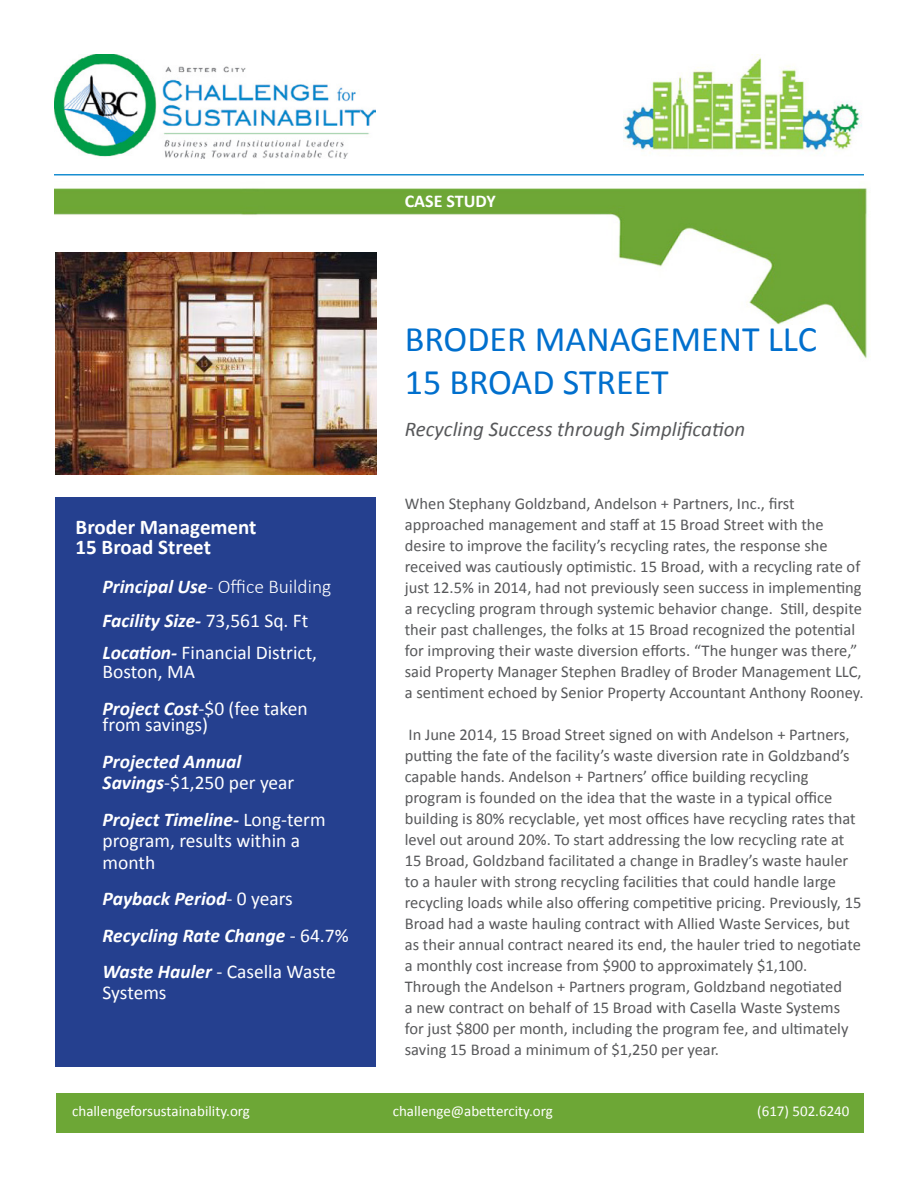
<style>
.page{position:relative;width:918px;height:1188px;background:#fff}
.page>*{position:absolute;margin:0;border:0;box-sizing:border-box;transform-origin:0 0}
.t1{font:36px/43.2px "Calibri";color:#006fcd}
.t2{font:italic 21px "Calibri";color:#57585a}
.t3{font:700 21px/19.5px "Calibri";color:#fff}
.t4{font:italic 700 19.5px/36.5px "Calibri";color:#fff}
.t5{font:19.5px/21.5px "Calibri";color:#fff}
.t6{font:700 18px "Calibri";color:#fff}
.t7{font:16.5px/21px "Calibri";color:#57585a}
.t8{font:15px "Calibri";color:#fff}
.s1{font-weight:300;font-style:normal}
.s2{font-weight:400;font-style:normal}
.s3{font-weight:700;font-style:italic}
</style>
<div class="page">
<img style="left:54px;top:187px;width:816px;height:172px">
<img style="left:54px;top:54px;width:322px;height:105px">
<img style="left:623px;top:54px;width:239px;height:100px">
<hr style="left:54px;top:174px;width:810px;height:2px;background:#198ed1">
<div style="left:56px;top:498px;width:320px;height:569px;background:#25408f"></div>
<img style="left:55px;top:252px;width:322px;height:223px">
<div style="left:56px;top:1093px;width:807px;height:40px;background:#6da736"></div>
<p class="t6" style="left:405px;top:189px;width:93px">CASE STUDY</p>
<p class="t3" style="left:76px;top:517px;width:182px">Broder Management<br>15 Broad Street</p>
<p class="t4" style="left:103px;top:569px;width:230px;line-height:34.5px">Principal Use<span class="s1">- Office Building<br></span>Facility Size- <span class="s2">73,561 Sq. Ft</span></p>
<p class="t5" style="left:103px;top:642px;width:216px;line-height:19.5px"><span class="s3">Location-</span> Financial District,<br>Boston, MA</p>
<p class="t5" style="left:103px;top:700px;width:207px;line-height:16.5px"><span class="s3">Project Cost</span>-$0 (fee taken from savings)</p>
<p class="t4" style="left:103px;top:751px;width:193px;line-height:21.5px">Projected Annual<br>Savings<span class="s2">-$1,250 per year</span></p>
<p class="t5" style="left:103px;top:809px;width:225px"><span class="s3">Project Timeline-</span> Long-term program, results within a month</p>
<p class="t4" style="left:103px;top:880px;width:248px">Payback Period<span class="s2">- 0 years<br></span>Recycling Rate Change <span class="s2">- 64.7%<br></span>Waste Hauler <span class="s2">- Casella Waste</span></p>
<p class="t5" style="left:103px;top:982px;width:65px">Systems</p>
<h1 class="t1" style="left:405px;top:318px;width:414px">BRODER MANAGEMENT LLC<br>15 BROAD STREET</h1>
<p class="t2" style="left:405px;top:414px;width:342px">Recycling Success through Simplification</p>
<p class="t7" style="left:405px;top:493px;width:460px">When Stephany Goldzband, Andelson + Partners, Inc., first approached management and staff at 15 Broad Street with the desire to improve the facility’s recycling rates, the response she received was cautiously optimistic. 15 Broad, with a recycling rate of just 12.5% in 2014, had not previously seen success in implementing a recycling program through systemic behavior change. Still, despite their past challenges, the folks at 15 Broad recognized the potential for improving their waste diversion efforts. “The hunger was there,” said Property Manager Stephen Bradley of Broder Management LLC, a sentiment echoed by Senior Property Accountant Anthony Rooney.</p>
<p class="t7" style="left:405px;top:724px;width:458px">In June 2014, 15 Broad Street signed on with Andelson + Partners, putting the fate of the facility’s waste diversion rate in Goldzband’s capable hands. Andelson + Partners’ office building recycling program is founded on the idea that the waste in a typical office building is 80% recyclable, yet most offices have recycling rates that level out around 20%. To start addressing the low recycling rate at 15 Broad, Goldzband facilitated a change in Bradley’s waste hauler to a hauler with strong recycling facilities that could handle large recycling loads while also offering competitive pricing. Previously, 15<br>Broad had a waste hauling contract with Allied Waste Services, but as their annual contract neared its end, the hauler tried to negotiate a monthly cost increase from $900 to approximately $1,100.<br>Through the Andelson + Partners program, Goldzband negotiated<br>a new contract on behalf of 15 Broad with Casella Waste Systems for just $800 per month, including the program fee, and ultimately saving 15 Broad a minimum of $1,250 per year.</p>
<p class="t8" style="left:72px;top:1102px;width:179px">challengeforsustainability.org</p>
<p class="t8" style="left:393px;top:1102px;width:162px">challenge@abettercity.org</p>
<p class="t8" style="left:757px;top:1102px;width:94px">(617) 502.6240</p>
</div>
